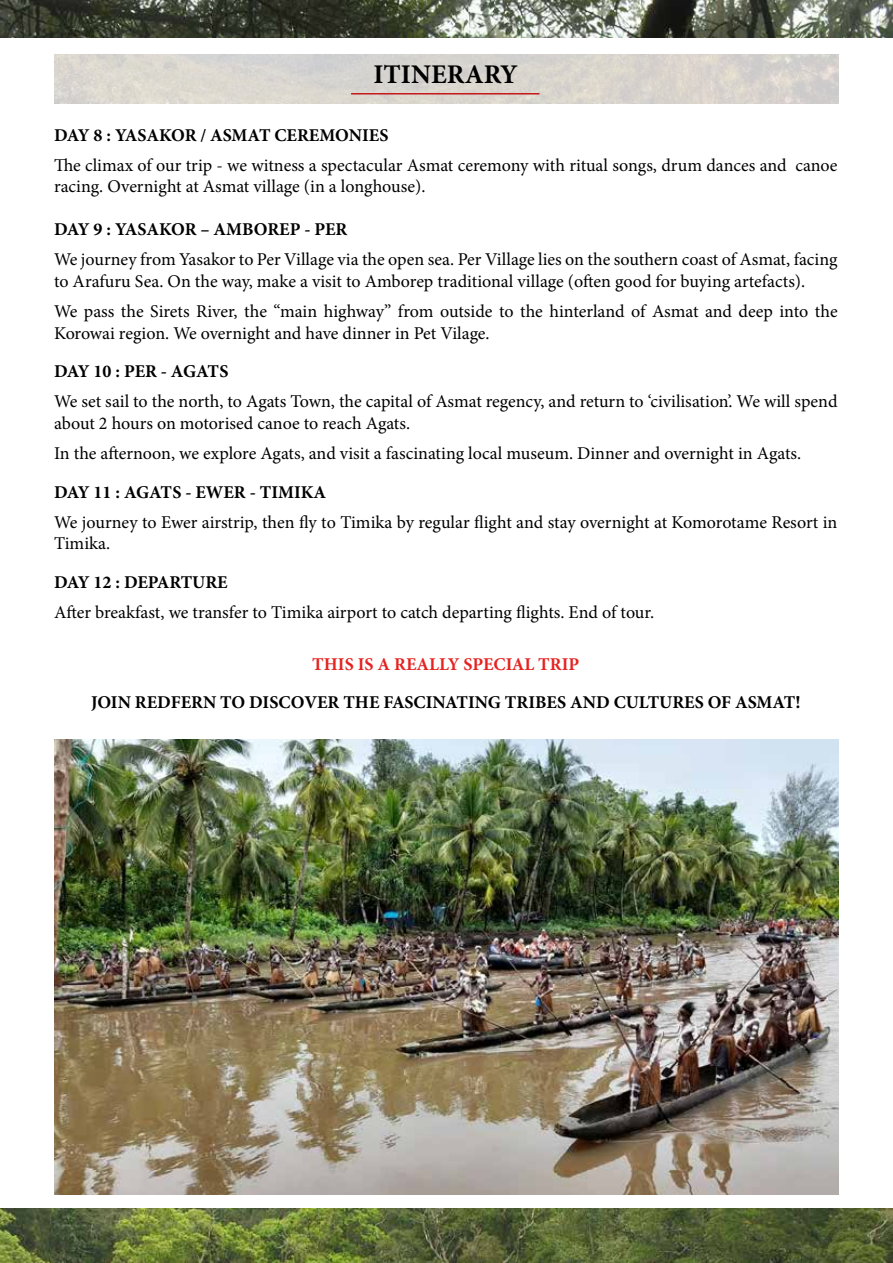
<style>
.page{position:relative;width:893px;height:1263px;background:#fff}
.page>*{position:absolute;margin:0;border:0;box-sizing:border-box;transform-origin:0 0}
.t1{font:700 27px "Minion Pro";color:#000}
.t2{font:18px/21.6px "Minion Pro";color:#000}
.t3{font:700 18px "Minion Pro";color:#000}
.t4{font:700 18px "Minion Pro";color:#e52321}
</style>
<div class="page">
<img style="left:0;top:0;width:893px;height:37px">
<img style="left:0;top:1209px;width:893px;height:54px">
<img style="left:54px;top:740px;width:785px;height:455px">
<hr style="left:351px;top:93px;width:188px;height:2px;background:#c6181a">
<h1 class="t1" style="left:373px;top:55px;width:146px">ITINERARY</h1>
<p class="t3" style="left:54px;top:122px;width:336px">DAY 8 : YASAKOR / ASMAT CEREMONIES</p>
<p class="t2" style="left:54px;top:154px;width:785px">The climax of our trip - we witness a spectacular Asmat ceremony with ritual songs, drum dances and canoe racing. Overnight at Asmat village (in a longhouse).</p>
<p class="t3" style="left:54px;top:217px;width:295px">DAY 9 : YASAKOR – AMBOREP - PER</p>
<p class="t2" style="left:54px;top:249px;width:785px">We journey from Yasakor to Per Village via the open sea. Per Village lies on the southern coast of Asmat, facing to Arafuru Sea. On the way, make a visit to Amborep traditional village (often good for buying artefacts).</p>
<p class="t2" style="left:54px;top:301px;width:785px">We pass the Sirets River, the “main highway” from outside to the hinterland of Asmat and deep into the<br>Korowai region. We overnight and have dinner in Pet Vilage.</p>
<p class="t3" style="left:54px;top:359px;width:176px">DAY 10 : PER - AGATS</p>
<p class="t2" style="left:54px;top:391px;width:785px">We set sail to the north, to Agats Town, the capital of Asmat regency, and return to ‘civilisation’. We will spend about 2 hours on motorised canoe to reach Agats.</p>
<p class="t2" style="left:54px;top:443px;width:749px">In the afternoon, we explore Agats, and visit a fascinating local museum. Dinner and overnight in Agats.</p>
<p class="t3" style="left:54px;top:479px;width:274px">DAY 11 : AGATS - EWER - TIMIKA</p>
<p class="t2" style="left:54px;top:511px;width:785px">We journey to Ewer airstrip, then fly to Timika by regular flight and stay overnight at Komorotame Resort in<br>Timika.</p>
<p class="t3" style="left:54px;top:570px;width:175px">DAY 12 : DEPARTURE</p>
<p class="t2" style="left:54px;top:602px;width:602px">After breakfast, we transfer to Timika airport to catch departing flights. End of tour.</p>
<p class="t4" style="left:312px;top:651px;width:268px">THIS IS A REALLY SPECIAL TRIP</p>
<p class="t3" style="left:91px;top:690px;width:711px">JOIN REDFERN TO DISCOVER THE FASCINATING TRIBES AND CULTURES OF ASMAT!</p>
</div>
